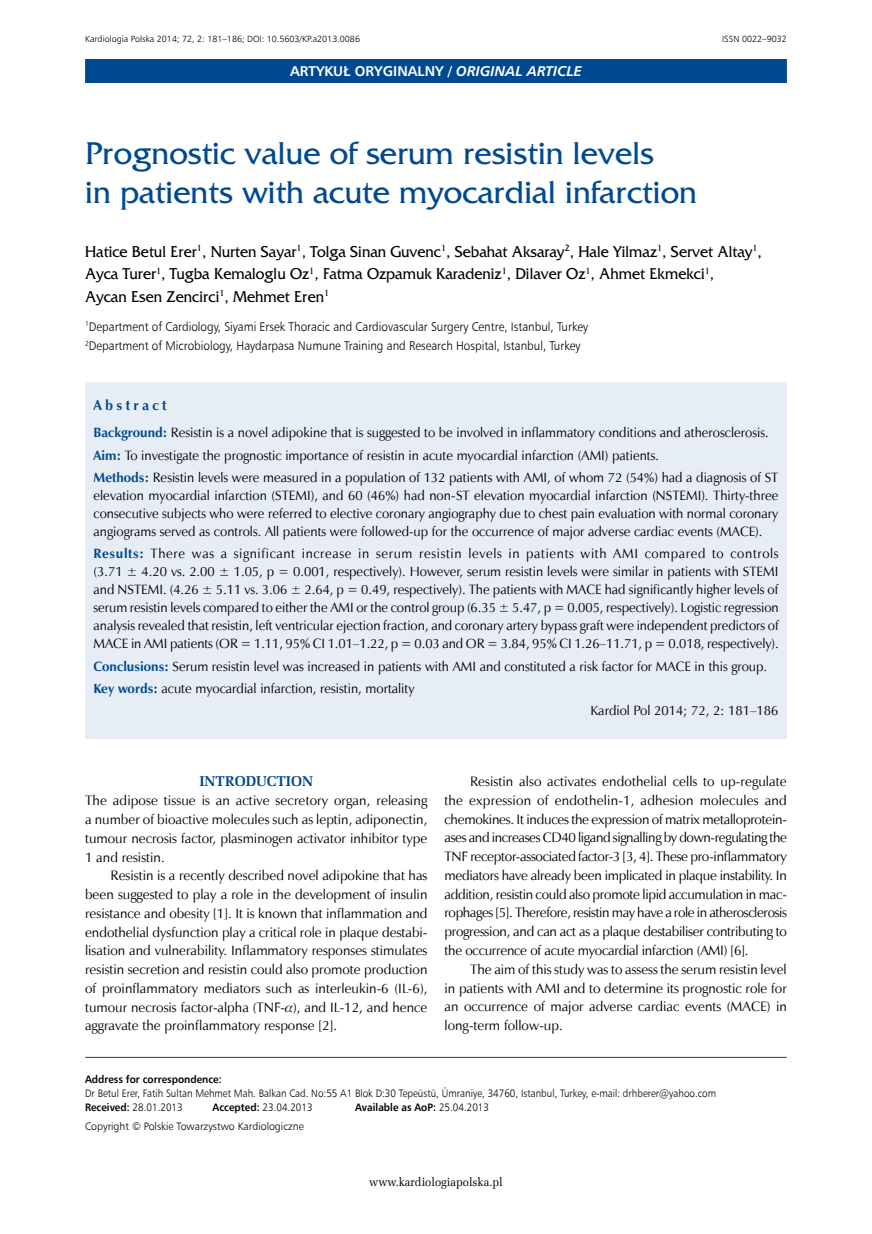
<style>
.page{position:relative;width:872px;height:1234px;background:#fff}
.page>*{position:absolute;margin:0;border:0;box-sizing:border-box;transform-origin:0 0}
.t1{font:33px/39px "France";color:#004990}
.t2{font:16.5px/22.5px "France";color:#000;scale:.94 1}
.t3{font:700 14.25px "Humnst 777 EU";color:#fff}
.t4{font:700 14.25px "Zapf Ellipt EU";color:#004990}
.t5{font:700 14.25px "Zapf Humnst EU";letter-spacing:.23em;color:#004990}
.t6{font:13.65px/18.8px "Zapf Humnst EU";color:#000;text-align:justify}
.t7{font:13.5px/18px "Zapf Humnst EU";color:#000;text-align:justify}
.t8{font:12.6px/19.2px "Humnst 777 Lt EU";color:#000;scale:.93 1}
.t9{font:12px "Zapf Ellipt EU";color:#000;scale:.95 1}
.t10{font:10.8px/14.2px "Humnst 777 Lt EU";color:#000;scale:.92 1}
.t11{font:700 10.8px "Humnst 777 EU";color:#000;scale:.92 1}
.t12{font:10.8px "Humnst 777 Lt EU";color:#000}
.t13{font:9px "Humnst 777 Lt EU";color:#000}
.s1{font-style:italic}
.s2{font-weight:700;color:#004990}
.s3{font-family:"Humnst 777 EU";font-weight:700}
.s4{font-family:"Humnst 777 Lt EU";font-weight:400}
</style>
<div class="page">
<div style="left:85px;top:59px;width:702px;height:24px;background:#004990"></div>
<div style="left:85px;top:382px;width:702px;height:356px;background:#e6edf4"></div>
<hr style="left:85px;top:1056px;width:702px;height:1px;background:#004990">
<p class="t13" style="left:85px;top:33px;width:276px">Kardiologia Polska 2014; 72, 2: 181–186; DOI: 10.5603/KP.a2013.0086</p>
<p class="t13" style="left:722px;top:33px;width:66px">ISSN 0022–9032</p>
<p class="t3" style="left:290px;top:62px;width:293px">ARTYKUŁ ORYGINALNy / <span class="s1">ORIGINAL ARTICLE</span></p>
<h1 class="t1" style="left:85px;top:134px;width:613px">Prognostic value of serum resistin levels<br>in patients with acute myocardial infarction</h1>
<p class="t2" style="left:85px;top:240px;width:721px">Hatice Betul Erer<sup>1</sup>, Nurten Sayar<sup>1</sup>, Tolga Sinan Guvenc<sup>1</sup>, Sebahat Aksaray<sup>2</sup>, Hale Yilmaz<sup>1</sup>, Servet Altay<sup>1</sup>,<br>Ayca Turer<sup>1</sup>, Tugba Kemaloglu Oz<sup>1</sup>, Fatma Ozpamuk Karadeniz<sup>1</sup>, Dilaver Oz<sup>1</sup>, Ahmet Ekmekci<sup>1</sup>,<br>Aycan Esen Zencirci<sup>1</sup>, Mehmet Eren<sup>1</sup></p>
<p class="t8" style="left:85px;top:316px;width:542px"><sup>1</sup>Department of Cardiology, Siyami Ersek Thoracic and Cardiovascular Surgery Centre, Istanbul, Turkey<br><sup>2</sup>Department of Microbiology, Haydarpasa Numune Training and Research Hospital, Istanbul, Turkey</p>
<p class="t5" style="left:94px;top:396px;width:75px">Abstract</p>
<p class="t7" style="left:94px;top:421px;width:686px;line-height:22.4px;text-align:left"><span class="s2">Background:</span> Resistin is a novel adipokine that is suggested to be involved in inflammatory conditions and atherosclerosis.<br><span class="s2">Aim:</span> To investigate the prognostic importance of resistin in acute myocardial infarction (AMI) patients.<br><span class="s2">Methods:</span> Resistin levels were measured in a population of 132 patients with AMI, of whom 72 (54%) had a diagnosis of ST</p>
<p class="t7" style="left:94px;top:486px;width:686px">elevation myocardial infarction (STEMI), and 60 (46%) had non-ST elevation myocardial infarction (NSTEMI). Thirty-three consecutive subjects who were referred to elective coronary angiography due to chest pain evaluation with normal coronary angiograms served as controls. All patients were followed-up for the occurrence of major adverse cardiac events (MACE).</p>
<p class="t7" style="left:94px;top:544px;width:687px"><span class="s2">Results:</span> There was a significant increase in serum resistin levels in patients with AMI compared to controls (3.71 ± 4.20 vs. 2.00 ± 1.05, p = 0.001, respectively). However, serum resistin levels were similar in patients with STEMI and NSTEMI. (4.26 ± 5.11 vs. 3.06 ± 2.64, p = 0.49, respectively). The patients with MACE had significantly higher levels of serum resistin levels compared to either the AMI or the control group (6.35 ± 5.47, p = 0.005, respectively). Logistic regression analysis revealed that resistin, left ventricular ejection fraction, and coronary artery bypass graft were independent predictors of MACE in AMI patients (OR = 1.11, 95% CI 1.01–1.22, p = 0.03 and OR = 3.84, 95% CI 1.26–11.71, p = 0.018, respectively).</p>
<p class="t7" style="left:94px;top:657px;width:675px"><span class="s2">Conclusions:</span> Serum resistin level was increased in patients with AMI and constituted a risk factor for MACE in this group.</p>
<p class="t7" style="left:94px;top:679px;width:322px"><span class="s2">Key words:</span> acute myocardial infarction, resistin, mortality</p>
<p class="t7" style="left:590px;top:701px;width:189px">Kardiol Pol 2014; 72, 2: 181–186</p>
<p class="t4" style="left:199px;top:772px;width:115px">INTRODUCTION</p>
<p class="t6" style="left:85px;top:791px;width:344px">The adipose tissue is an active secretory organ, releasing a number of bioactive molecules such as leptin, adiponectin, tumour necrosis factor, plasminogen activator inhibitor type 1 and resistin.</p>
<p class="t6" style="left:85px;top:866px;width:344px;text-indent:25px">Resistin is a recently described novel adipokine that has been suggested to play a role in the development of insulin resistance and obesity [1]. It is known that inflammation and endothelial dysfunction play a critical role in plaque destabi&shy;lisation and vulnerability. Inflammatory responses stimulates resistin secretion and resistin could also promote production of proinflammatory mediators such as interleukin-6 (IL-6), tumour necrosis factor-alpha (TNF- ), and IL-12, and hence aggravate the proinflammatory response [2].</p>
<p class="t6" style="left:444px;top:772px;width:344px;text-indent:26px">Resistin also activates endothelial cells to up-regulate the expression of endothelin-1, adhesion molecules and chemokines. It induces the expression of matrix metalloprotein&shy;ases and increases CD40 ligand signalling by down-regulating the TNF receptor-associated factor-3 [3, 4]. These pro-inflammatory mediators have already been implicated in plaque instability. In addition, resistin could also promote lipid accumulation in mac&shy;rophages [5]. Therefore, resistin may have a role in atherosclerosis progression, and can act as a plaque destabiliser contributing to the occurrence of acute myocardial infarction (AMI) [6].</p>
<p class="t6" style="left:444px;top:959px;width:344px;text-indent:25px">The aim of this study was to assess the serum resistin level in patients with AMI and to determine its prognostic role for an occurrence of major adverse cardiac events (MACE) in long-term follow-up.</p>
<p class="t11" style="left:85px;top:1071px;width:150px">Address for correspondence:</p>
<p class="t10" style="left:85px;top:1085px;width:687px">Dr Betul Erer, Fatih Sultan Mehmet Mah. Balkan Cad. No:55 A1 Blok D:30 Tepeüstü, Ümraniye, 34760, Istanbul, Turkey, e-mail: drhberer@yahoo.com<br><span class="s3">Received:</span> 28.01.2013</p>
<p class="t10" style="left:213px;top:1099px;width:110px"><span class="s3">Accepted:</span> 23.04.2013</p>
<p class="t11" style="left:355px;top:1100px;width:147px">Available as AoP: <span class="s4">25.04.2013</span></p>
<p class="t12" style="left:85px;top:1118px;width:220px">Copyright © Polskie Towarzystwo Kardiologiczne</p>
<p class="t9" style="left:369px;top:1174px;width:142px">www.kardiologiapolska.pl</p>
</div>
